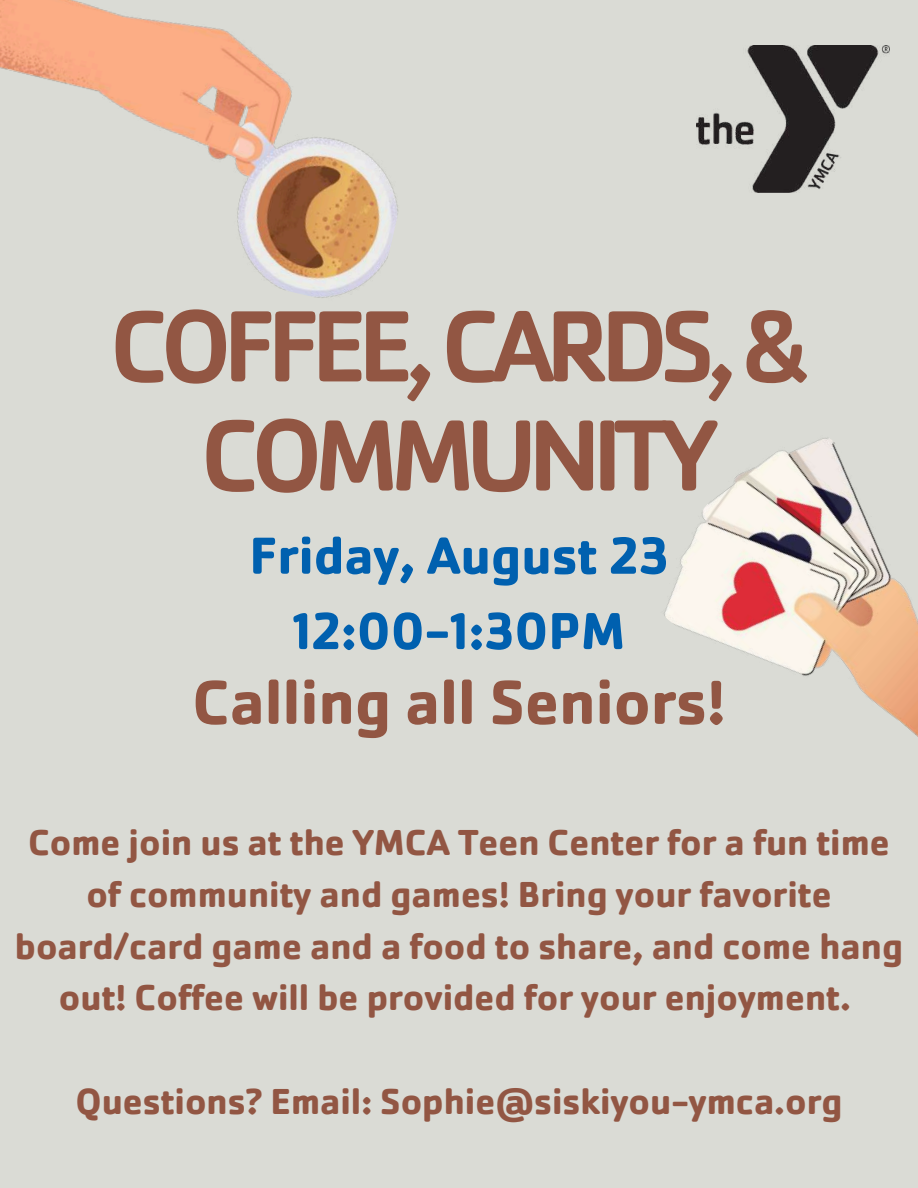
<style>
.page{position:relative;width:918px;height:1188px;background:#dadbd5}
.page>*{position:absolute;margin:0;border:0;box-sizing:border-box;transform-origin:0 0}
.t1{font:500 104.85px/109.2px "Cachet Pro";letter-spacing:-.075em;color:#925643;text-align:center}
.t2{font:700 64.5px "Cachet Pro";color:#925643}
.t3{font:700 54px/75.3px "Cachet Pro";color:#0060af;text-align:center}
.t4{font:700 37.5px/51.8px "Cachet Pro";color:#925643;text-align:center}
</style>
<div class="page">
<img style="left:664px;top:438px;width:254px;height:299px">
<img style="left:0;top:0;width:398px;height:298px">
<img style="left:697px;top:46px;width:192px;height:147px">
<h1 class="t1" style="left:110px;top:291px;width:699px">COFFEE,CARDS,&amp;<br>COMMUNITY</h1>
<h3 class="t3" style="left:249px;top:518px;width:421px">Friday, August 23<br>12:00-1:30PM</h3>
<h2 class="t2" style="left:192px;top:661px;width:535px">Calling all Seniors!</h2>
<p class="t4" style="left:15px;top:817px;width:890px">Come join us at the YMCA Teen Center for a fun time of community and games! Bring your favorite board/card game and a food to share, and come hang out! Coffee will be provided for your enjoyment.</p>
<p class="t4" style="left:75px;top:1075px;width:769px">Questions? Email: Sophie@siskiyou-ymca.org</p>
</div>
